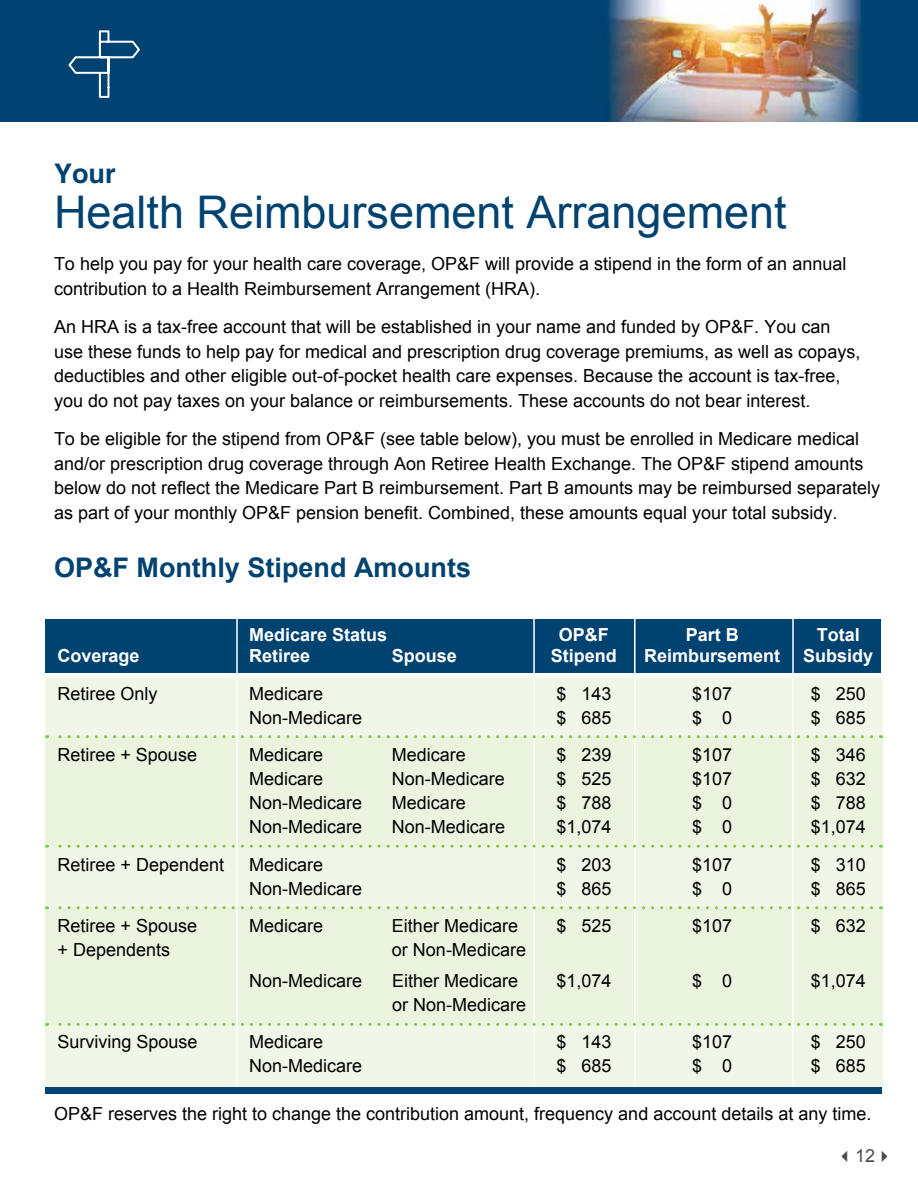
<style>
.page{position:relative;width:918px;height:1188px;background:#fff}
.page>*{position:absolute;margin:0;border:0;box-sizing:border-box;transform-origin:0 0}
.t1{font:45px "Arial";color:#004270}
.t2{font:700 27px "Arial";color:#004270}
.t3{font:700 27px "Helvetica";color:#004270}
.t4{font:18px/24.6px "Arial";color:#000}
.t5{font:700 18px "Arial";color:#fff}
.t6{font:18px "Arial";color:#4d4d4f}
</style>
<div class="page">
<img style="left:0;top:0;width:918px;height:122px">
<svg style="left:68px;top:30px;width:72px;height:68px;background:#1d5782"></svg>
<div style="left:45px;top:619px;width:836px;height:54px;background:#004270"></div>
<div style="left:45px;top:678px;width:837px;height:409px;background:#f0f7e9"></div>
<div style="left:45px;top:906px;width:837px;height:119px;background:#eaf4df"></div>
<div style="left:45px;top:737px;width:837px;height:110px;background:#eaf4df"></div>
<hr style="left:236px;top:618px;width:2px;height:493px;background:#fff">
<hr style="left:634px;top:618px;width:2px;height:492px;background:#fff">
<hr style="left:792px;top:618px;width:2px;height:492px;background:#fff">
<hr style="left:533px;top:618px;width:2px;height:491px;background:#fff">
<svg style="left:47px;top:735px;width:825px;height:3px"></svg>
<svg style="left:47px;top:845px;width:825px;height:3px"></svg>
<svg style="left:47px;top:1023px;width:825px;height:3px"></svg>
<svg style="left:47px;top:906px;width:825px;height:3px"></svg>
<div style="left:45px;top:1087px;width:837px;height:7px;background:#004270"></div>
<h2 class="t3" style="left:54px;top:157px;width:63px">Your</h2>
<h1 class="t1" style="left:54px;top:183px;width:734px">Health Reimbursement Arrangement</h1>
<p class="t4" style="left:54px;top:252px;width:794px">To help you pay for your health care coverage, OP&amp;F will provide a stipend in the form of an annual contribution to a Health Reimbursement Arrangement (HRA).</p>
<p class="t4" style="left:54px;top:315px;width:808px">An HRA is a tax-free account that will be established in your name and funded by OP&amp;F. You can use these funds to help pay for medical and prescription drug coverage premiums, as well as copays, deductibles and other eligible out-of-pocket health care expenses. Because the account is tax-free, you do not pay taxes on your balance or reimbursements. These accounts do not bear interest.</p>
<p class="t4" style="left:54px;top:427px;width:828px">To be eligible for the stipend from OP&amp;F (see table below), you must be enrolled in Medicare medical and/or prescription drug coverage through Aon Retiree Health Exchange. The OP&amp;F stipend amounts below do not reflect the Medicare Part B reimbursement. Part B amounts may be reimbursed separately as part of your monthly OP&amp;F pension benefit. Combined, these amounts equal your total subsidy.</p>
<h2 class="t2" style="left:54px;top:550px;width:419px">OP&amp;F Monthly Stipend Amounts</h2>
<p class="t5" style="left:249px;top:623px;width:140px">Medicare Status</p>
<p class="t5" style="left:559px;top:623px;width:52px">OP&amp;F</p>
<p class="t5" style="left:686px;top:623px;width:55px">Part B</p>
<p class="t5" style="left:817px;top:623px;width:45px">Total</p>
<p class="t5" style="left:57px;top:644px;width:84px">Coverage</p>
<p class="t5" style="left:249px;top:644px;width:63px">Retiree</p>
<p class="t5" style="left:392px;top:644px;width:67px">Spouse</p>
<p class="t5" style="left:551px;top:644px;width:68px">Stipend</p>
<p class="t5" style="left:644px;top:644px;width:138px">Reimbursement</p>
<p class="t5" style="left:803px;top:644px;width:72px">Subsidy</p>
<p class="t4" style="left:57px;top:681px;width:102px">Retiree Only</p>
<p class="t4" style="left:249px;top:681px;width:76px">Medicare</p>
<p class="t4" style="left:556px;top:681px;width:57px">$ 143</p>
<p class="t4" style="left:692px;top:681px;width:42px">$107</p>
<p class="t4" style="left:811px;top:681px;width:57px">$ 250</p>
<p class="t4" style="left:249px;top:705px;width:115px">Non-Medicare</p>
<p class="t4" style="left:556px;top:705px;width:57px">$ 685</p>
<p class="t4" style="left:692px;top:705px;width:42px">$ 0</p>
<p class="t4" style="left:811px;top:705px;width:57px">$ 685</p>
<p class="t4" style="left:57px;top:743px;width:141px">Retiree + Spouse</p>
<p class="t4" style="left:249px;top:743px;width:76px">Medicare</p>
<p class="t4" style="left:392px;top:743px;width:76px">Medicare</p>
<p class="t4" style="left:556px;top:743px;width:57px">$ 239</p>
<p class="t4" style="left:692px;top:743px;width:42px">$107</p>
<p class="t4" style="left:811px;top:743px;width:57px">$ 346</p>
<p class="t4" style="left:249px;top:767px;width:76px">Medicare</p>
<p class="t4" style="left:392px;top:767px;width:115px">Non-Medicare</p>
<p class="t4" style="left:556px;top:767px;width:57px">$ 525</p>
<p class="t4" style="left:692px;top:767px;width:42px">$107</p>
<p class="t4" style="left:811px;top:767px;width:57px">$ 632</p>
<p class="t4" style="left:249px;top:791px;width:115px">Non-Medicare</p>
<p class="t4" style="left:392px;top:791px;width:76px">Medicare</p>
<p class="t4" style="left:556px;top:791px;width:57px">$ 788</p>
<p class="t4" style="left:692px;top:791px;width:42px">$ 0</p>
<p class="t4" style="left:811px;top:791px;width:57px">$ 788</p>
<p class="t4" style="left:249px;top:815px;width:115px">Non-Medicare</p>
<p class="t4" style="left:392px;top:815px;width:115px">Non-Medicare</p>
<p class="t4" style="left:556px;top:815px;width:57px">$1,074</p>
<p class="t4" style="left:692px;top:815px;width:42px">$ 0</p>
<p class="t4" style="left:811px;top:815px;width:57px">$1,074</p>
<p class="t4" style="left:57px;top:852px;width:168px">Retiree + Dependent</p>
<p class="t4" style="left:249px;top:852px;width:76px">Medicare</p>
<p class="t4" style="left:556px;top:852px;width:57px">$ 203</p>
<p class="t4" style="left:692px;top:852px;width:42px">$107</p>
<p class="t4" style="left:811px;top:852px;width:57px">$ 310</p>
<p class="t4" style="left:249px;top:876px;width:115px">Non-Medicare</p>
<p class="t4" style="left:556px;top:876px;width:57px">$ 865</p>
<p class="t4" style="left:692px;top:876px;width:42px">$ 0</p>
<p class="t4" style="left:811px;top:876px;width:57px">$ 865</p>
<p class="t4" style="left:57px;top:914px;width:141px">Retiree + Spouse</p>
<p class="t4" style="left:249px;top:914px;width:76px">Medicare</p>
<p class="t4" style="left:392px;top:914px;width:128px">Either Medicare</p>
<p class="t4" style="left:556px;top:914px;width:57px">$ 525</p>
<p class="t4" style="left:692px;top:914px;width:42px">$107</p>
<p class="t4" style="left:811px;top:914px;width:57px">$ 632</p>
<p class="t4" style="left:57px;top:938px;width:114px">+ Dependents</p>
<p class="t4" style="left:392px;top:938px;width:136px">or Non-Medicare</p>
<p class="t4" style="left:249px;top:968px;width:115px">Non-Medicare</p>
<p class="t4" style="left:392px;top:968px;width:128px">Either Medicare</p>
<p class="t4" style="left:556px;top:968px;width:57px">$1,074</p>
<p class="t4" style="left:692px;top:968px;width:42px">$ 0</p>
<p class="t4" style="left:811px;top:968px;width:57px">$1,074</p>
<p class="t4" style="left:392px;top:992px;width:136px">or Non-Medicare</p>
<p class="t4" style="left:58px;top:1030px;width:142px">Surviving Spouse</p>
<p class="t4" style="left:249px;top:1030px;width:76px">Medicare</p>
<p class="t4" style="left:556px;top:1030px;width:57px">$ 143</p>
<p class="t4" style="left:692px;top:1030px;width:42px">$107</p>
<p class="t4" style="left:811px;top:1030px;width:57px">$ 250</p>
<p class="t4" style="left:249px;top:1054px;width:115px">Non-Medicare</p>
<p class="t4" style="left:556px;top:1054px;width:57px">$ 685</p>
<p class="t4" style="left:692px;top:1054px;width:42px">$ 0</p>
<p class="t4" style="left:811px;top:1054px;width:57px">$ 685</p>
<p class="t4" style="left:54px;top:1102px;width:819px">OP&amp;F reserves the right to change the contribution amount, frequency and account details at any time.</p>
<p class="t6" style="left:837px;top:1144px;width:58px">✓12✔</p>
</div>
